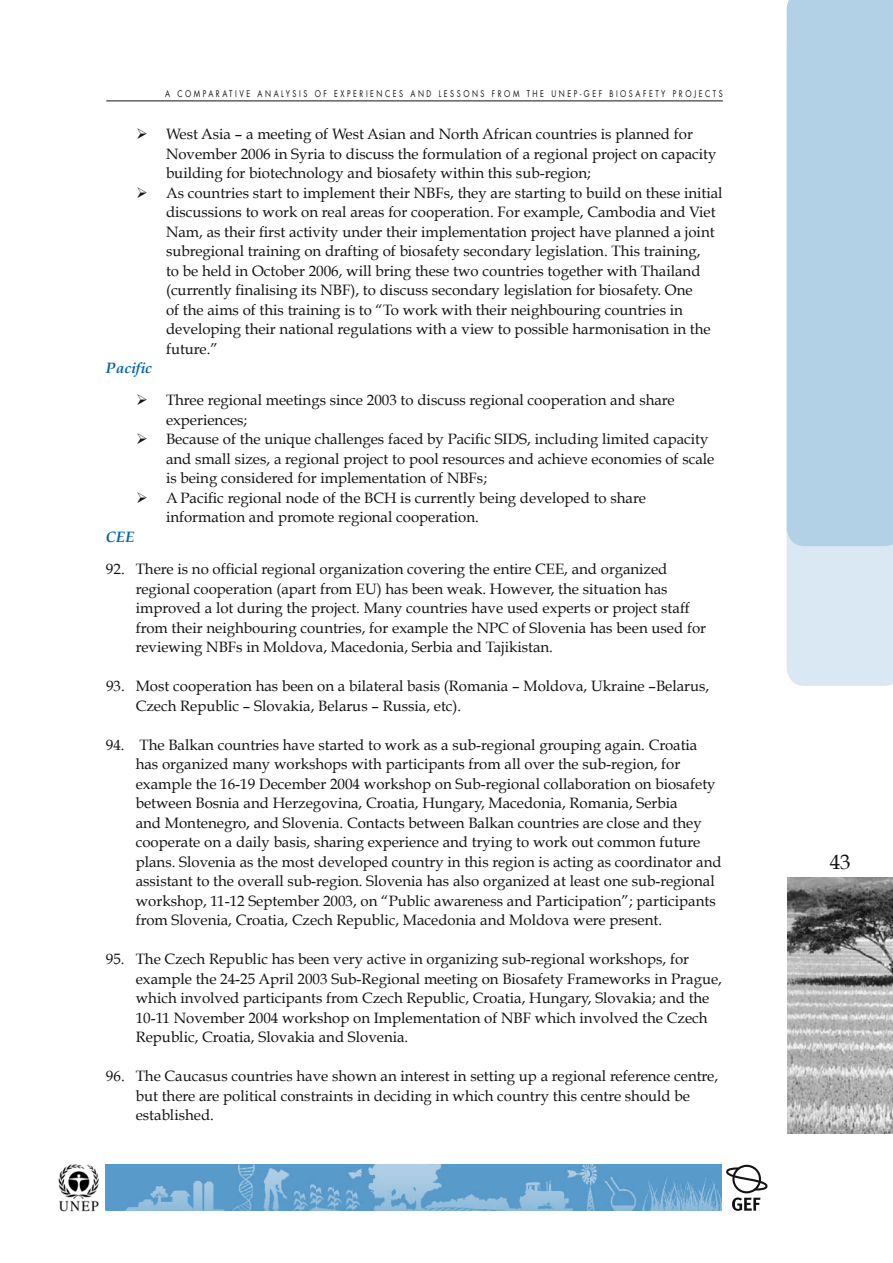
<style>
.page{position:relative;width:893px;height:1263px;background:#fff}
.page>*{position:absolute;margin:0;border:0;box-sizing:border-box;transform-origin:0 0}
.t1{font:21px "Book Antiqua";color:#151312}
.t2{font:15px/19.5px "Book Antiqua";color:#151312}
.t3{font:italic 700 15px "Book Antiqua";color:#0065ad}
.t4{font:9px "Futura";letter-spacing:.35em;color:#151312;scale:.8 1}
</style>
<div class="page">
<img style="left:787px;top:877px;width:106px;height:257px">
<div style="left:787px;top:546px;width:106px;height:140px;background:#d9e8f3"></div>
<div style="left:787px;top:0;width:106px;height:546px;background:#b3d1e6"></div>
<hr style="left:106px;top:101px;width:617px;height:1px;background:#151312">
<img style="left:106px;top:1164px;width:615px;height:46px">
<svg style="left:726px;top:1165px;width:41px;height:46px"></svg>
<img style="left:58px;top:1164px;width:41px;height:47px">
<p class="t3" style="left:106px;top:359px;width:47px">Pacific</p>
<p class="t4" style="left:165px;top:88px;width:501px">A COMPARATIVE ANALYSIS OF EXPERIENCES AND LESSONS FROM THE UNEP</p>
<p class="t4" style="left:580px;top:88px;width:23px">-GEF</p>
<p class="t4" style="left:609px;top:88px;width:143px">BIOSAFETY PROJECTS</p>
<p class="t2" style="left:166px;top:124px;width:558px">West Asia – a meeting of West Asian and North African countries is planned for November 2006 in Syria to discuss the formulation of a regional project on capacity building for biotechnology and biosafety within this sub-region;<br>As countries start to implement their NBFs, they are starting to build on these initial discussions to work on real areas for cooperation. For example, Cambodia and Viet Nam, as their first activity under their implementation project have planned a joint subregional training on drafting of biosafety secondary legislation. This training,<br>to be held in October 2006, will bring these two countries together with Thailand (currently finalising its NBF), to discuss secondary legislation for biosafety. One<br>of the aims of this training is to “To work with their neighbouring countries in developing their national regulations with a view to possible harmonisation in the future.”</p>
<p class="t2" style="left:166px;top:391px;width:550px">Three regional meetings since 2003 to discuss regional cooperation and share experiences;<br>Because of the unique challenges faced by Pacific SIDS, including limited capacity and small sizes, a regional project to pool resources and achieve economies of scale is being considered for implementation of NBFs;<br>A Pacific regional node of the BCH is currently being developed to share information and promote regional cooperation.</p>
<p class="t3" style="left:106px;top:528px;width:30px">CEE</p>
<p class="t2" style="left:136px;top:559px;width:572px;text-indent:-30px">92. There is no official regional organization covering the entire CEE, and organized regional cooperation (apart from EU) has been weak. However, the situation has improved a lot during the project. Many countries have used experts or project staff from their neighbouring countries, for example the NPC of Slovenia has been used for reviewing NBFs in Moldova, Macedonia, Serbia and Tajikistan.</p>
<p class="t2" style="left:136px;top:676px;width:575px;text-indent:-30px">93. Most cooperation has been on a bilateral basis (Romania – Moldova, Ukraine –Belarus,<br>Czech Republic – Slovakia, Belarus – Russia, etc).</p>
<p class="t2" style="left:136px;top:735px;width:587px;text-indent:-30px">94. The Balkan countries have started to work as a sub-regional grouping again. Croatia has organized many workshops with participants from all over the sub-region, for example the 16-19 December 2004 workshop on Sub-regional collaboration on biosafety between Bosnia and Herzegovina, Croatia, Hungary, Macedonia, Romania, Serbia<br>and Montenegro, and Slovenia. Contacts between Balkan countries are close and they cooperate on a daily basis, sharing experience and trying to work out common future plans. Slovenia as the most developed country in this region is acting as coordinator and assistant to the overall sub-region. Slovenia has also organized at least one sub-regional workshop, 11-12 September 2003, on “Public awareness and Participation”; participants from Slovenia, Croatia, Czech Republic, Macedonia and Moldova were present.</p>
<p class="t2" style="left:136px;top:949px;width:588px;text-indent:-30px">95. The Czech Republic has been very active in organizing sub-regional workshops, for example the 24-25 April 2003 Sub-Regional meeting on Biosafety Frameworks in Prague, which involved participants from Czech Republic, Croatia, Hungary, Slovakia; and the 10-11 November 2004 workshop on Implementation of NBF which involved the Czech Republic, Croatia, Slovakia and Slovenia.</p>
<p class="t2" style="left:136px;top:1066px;width:584px;text-indent:-30px">96. The Caucasus countries have shown an interest in setting up a regional reference centre, but there are political constraints in deciding in which country this centre should be established.</p>
<h1 class="t1" style="left:830px;top:849px;width:22px">43</h1>
</div>
